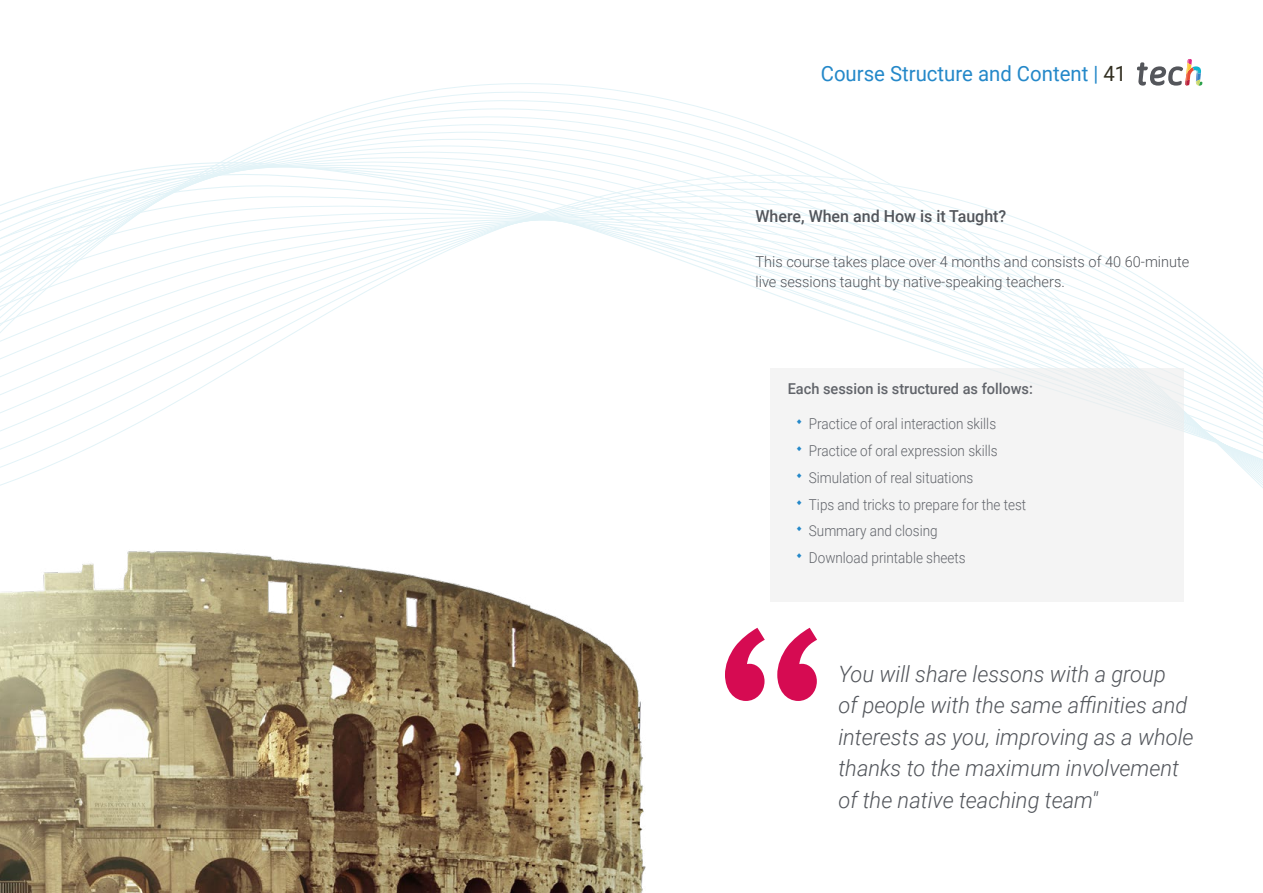
<style>
.page{position:relative;width:1263px;height:893px;background:#fff}
.page>*{position:absolute;margin:0;border:0;box-sizing:border-box;transform-origin:0 0}
.t1{font:italic 300 22.5px/31.5px "Roboto";color:#52555b}
.t2{font:21px "Roboto";color:#2488c9}
.t3{font:500 16.5px "Roboto";color:#52555b}
.t4{font:300 15px/26.7px "Roboto";color:#61646a;scale:.9 1}
.t5{font:300 15px/19.5px "Roboto";color:#52555b}
.t6{font:500 15px "Roboto";color:#61646a}
.s1{color:#312e20}
</style>
<div class="page">
<svg style="left:1137px;top:59px;width:65px;height:24px"></svg>
<svg style="left:362px;top:83px;width:901px;height:545px"></svg>
<svg style="left:746px;top:628px;width:71px;height:73px"></svg>
<div style="left:770px;top:368px;width:414px;height:234px;background:#f4f4f4"></div>
<img style="left:0;top:105px;width:746px;height:788px">
<h2 class="t2" style="left:821px;top:59px;width:307px">Course Structure and Content | <span class="s1">41</span></h2>
<p class="t3" style="left:755px;top:205px;width:252px">Where, When and How is it Taught?</p>
<p class="t5" style="left:755px;top:252px;width:435px">This course takes place over 4 months and consists of 40 60-minute live sessions taught by native-speaking teachers.</p>
<p class="t6" style="left:788px;top:378px;width:247px">Each session is structured as follows:</p>
<p class="t4" style="left:809px;top:410px;width:243px">Practice of oral interaction skills<br>Practice of oral expression skills<br>Simulation of real situations<br>Tips and tricks to prepare for the test<br>Summary and closing<br>Download printable sheets</p>
<h1 class="t1" style="left:838px;top:657px;width:357px">You will share lessons with a group<br>of people with the same affinities and interests as you, improving as a whole thanks to the maximum involvement of the native teaching team"</h1>
</div>
